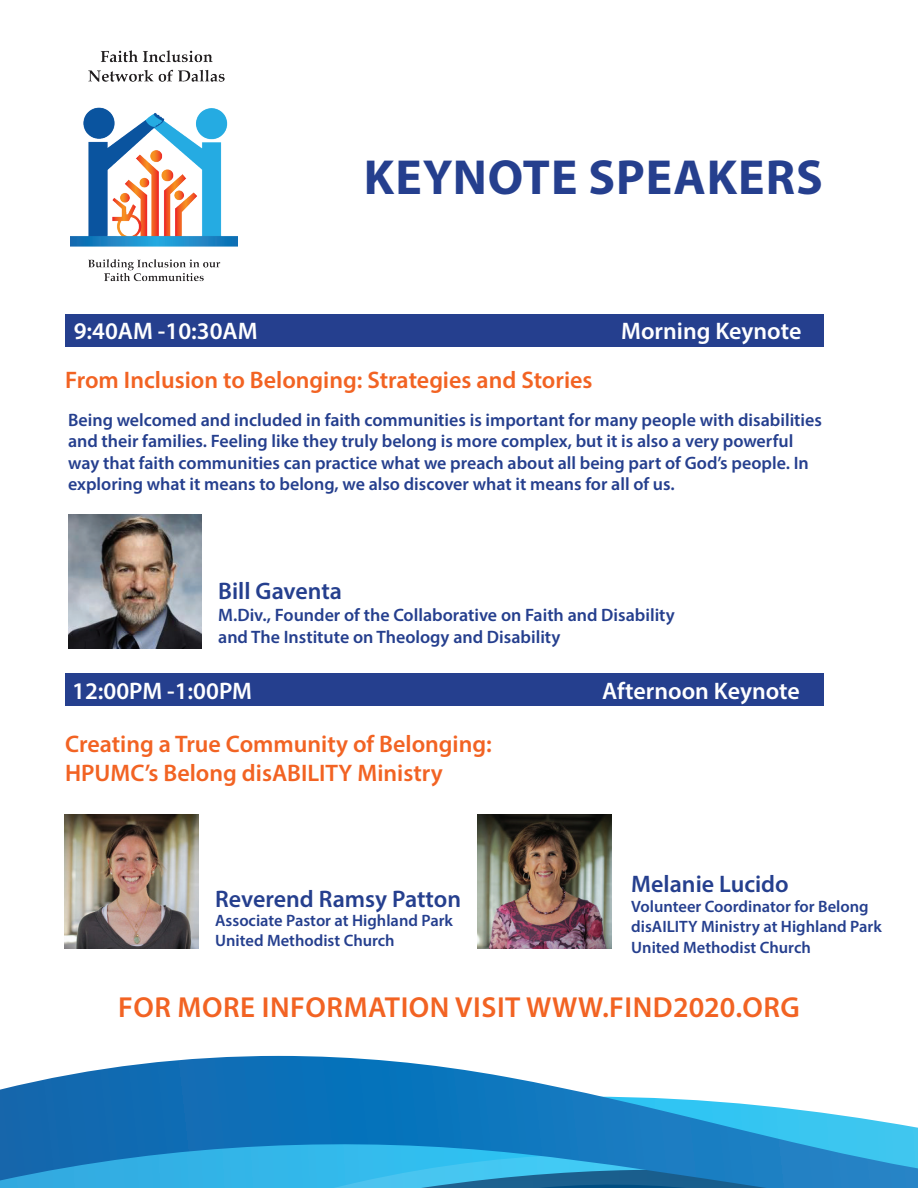
<style>
.page{position:relative;width:918px;height:1188px;background:#fff}
.page>*{position:absolute;margin:0;border:0;box-sizing:border-box;transform-origin:0 0}
.t1{font:700 49.5px "Myriad Pro";letter-spacing:.02em;color:#253f8e}
.t2{font:600 29.1px "Myriad Pro";letter-spacing:.02em;color:#f26323}
.t3{font:600 24px/28.8px "Myriad Pro";color:#f26323}
.t4{font:600 24px "Myriad Pro";color:#fff}
.t5{font:600 24px "Myriad Pro";color:#253f8e}
.t6{font:600 18px/21.6px "Myriad Pro";color:#253f8e}
.t7{font:600 16.5px/19.8px "Myriad Pro";color:#253f8e}
</style>
<div class="page">
<div style="left:65px;top:314px;width:759px;height:33px;background:#253f8e"></div>
<div style="left:65px;top:674px;width:759px;height:32px;background:#253f8e"></div>
<img style="left:68px;top:515px;width:134px;height:133px">
<img style="left:65px;top:814px;width:134px;height:134px">
<img style="left:478px;top:814px;width:134px;height:134px">
<svg style="left:0;top:1056px;width:918px;height:132px"></svg>
<img style="left:71px;top:50px;width:166px;height:232px">
<h1 class="t1" style="left:364px;top:145px;width:460px">KEYNOTE SPEAKERS</h1>
<h3 class="t4" style="left:74px;top:316px;width:185px">9:40AM -10:30AM</h3>
<h3 class="t4" style="left:621px;top:316px;width:182px">Morning Keynote</h3>
<h3 class="t3" style="left:65px;top:365px;width:529px">From Inclusion to Belonging: Strategies and Stories</h3>
<p class="t6" style="left:68px;top:408px;width:755px">Being welcomed and included in faith communities is important for many people with disabilities and their families. Feeling like they truly belong is more complex, but it is also a very powerful way that faith communities can practice what we preach about all being part of God’s people. In exploring what it means to belong, we also discover what it means for all of us.</p>
<h3 class="t5" style="left:218px;top:576px;width:125px">Bill Gaventa</h3>
<p class="t6" style="left:218px;top:604px;width:458px">M.Div., Founder of the Collaborative on Faith and Disability and The Institute on Theology and Disability</p>
<h3 class="t4" style="left:72px;top:675px;width:181px">12:00PM -1:00PM</h3>
<h3 class="t4" style="left:602px;top:675px;width:199px">Afternoon Keynote</h3>
<h3 class="t3" style="left:65px;top:729px;width:428px">Creating a True Community of Belonging:<br>HPUMC’s Belong disABILITY Ministry</h3>
<h3 class="t5" style="left:215px;top:883px;width:247px">Reverend Ramsy Patton</h3>
<p class="t7" style="left:215px;top:911px;width:239px">Associate Pastor at Highland Park<br>United Methodist Church</p>
<h3 class="t5" style="left:631px;top:869px;width:159px">Melanie Lucido</h3>
<p class="t7" style="left:631px;top:896px;width:252px">Volunteer Coordinator for Belong disAILITY Ministry at Highland Park</p>
<p class="t7" style="left:631px;top:938px;width:181px">United Methodist Church</p>
<h2 class="t2" style="left:118px;top:989px;width:683px">FOR MORE INFORMATION VISIT WWW.FIND2020.ORG</h2>
</div>
